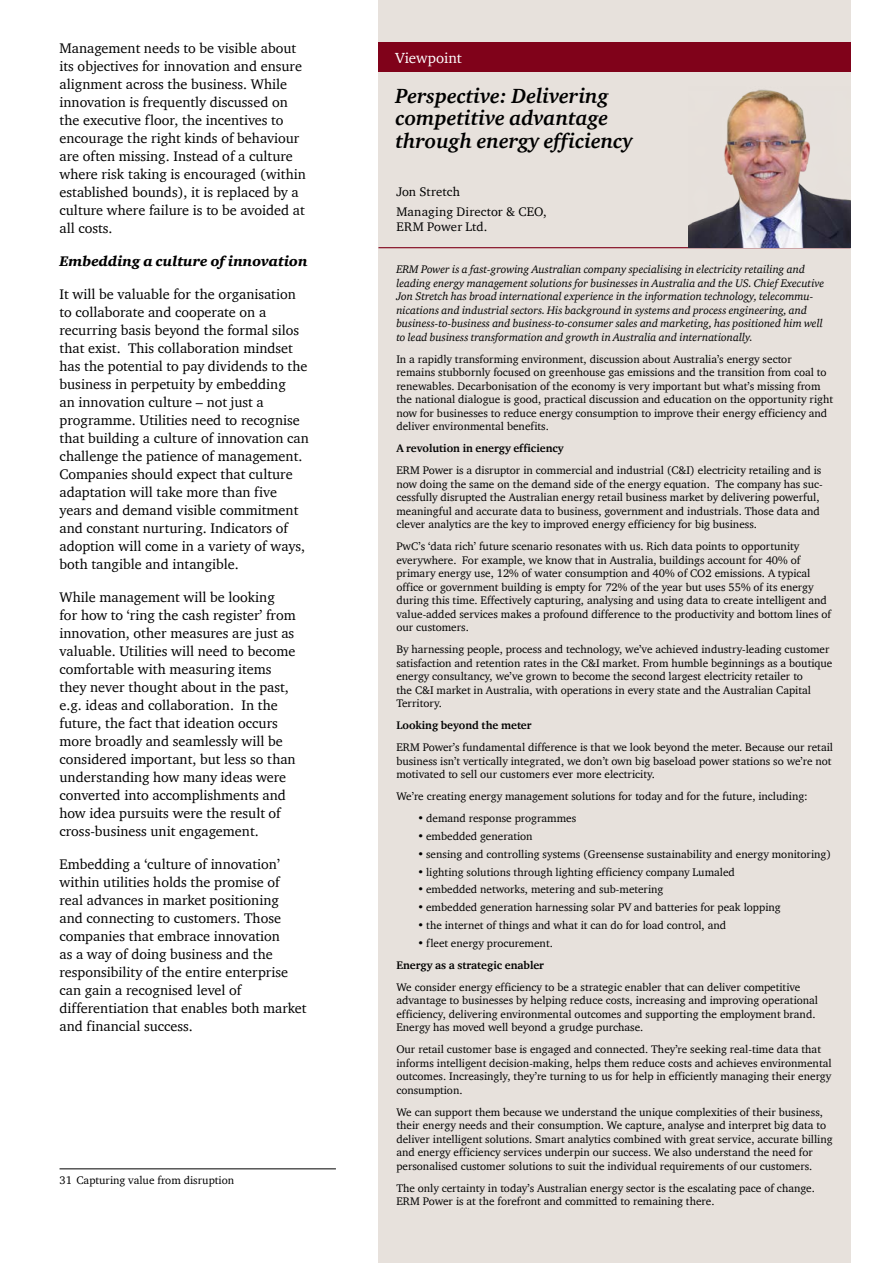
<style>
.page{position:relative;width:893px;height:1263px;background:#fff}
.page>*{position:absolute;margin:0;border:0;box-sizing:border-box;transform-origin:0 0}
.t1{font:italic 700 21px/22.5px "Charter ITC Com";color:#000}
.t2{font:15px "Charter ITC Com";color:#fff}
.t3{font:14.25px/18px "Charter ITC Com";color:#000}
.t4{font:italic 900 14.25px "Charter ITC Com";color:#000}
.t5{font:12.75px/19.5px "Charter ITC Com";letter-spacing:.01em;color:#000}
.t6{font:11.25px/13.5px "Charter ITC Com";color:#000}
.t7{font:italic 11.25px/13.5px "Charter ITC Com";color:#000}
.t8{font:700 11.25px "Charter ITC Com";color:#000}
</style>
<div class="page">
<div style="left:378px;top:0;width:472px;height:1263px;background:#e7e1dc"></div>
<div style="left:378px;top:43px;width:472px;height:29px;background:#80021a"></div>
<hr style="left:378px;top:247px;width:472px;height:1px;background:#80021a">
<img style="left:688px;top:89px;width:162px;height:158px">
<hr style="left:60px;top:1168px;width:276px;height:1px;background:#000">
<p class="t3" style="left:60px;top:39px;width:248px">Management needs to be visible about its objectives for innovation and ensure alignment across the business. While innovation is frequently discussed on the executive floor, the incentives to encourage the right kinds of behaviour are often missing. Instead of a culture where risk taking is encouraged (within established bounds), it is replaced by a culture where failure is to be avoided at all costs.</p>
<p class="t4" style="left:60px;top:252px;width:250px">Embedding a culture of innovation</p>
<p class="t3" style="left:60px;top:285px;width:251px">It will be valuable for the organisation to collaborate and cooperate on a recurring basis beyond the formal silos that exist. This collaboration mindset has the potential to pay dividends to the business in perpetuity by embedding<br>an innovation culture – not just a programme. Utilities need to recognise that building a culture of innovation can challenge the patience of management.<br>Companies should expect that culture adaptation will take more than five years and demand visible commitment and constant nurturing. Indicators of adoption will come in a variety of ways, both tangible and intangible.</p>
<p class="t3" style="left:60px;top:588px;width:238px">While management will be looking for how to ‘ring the cash register’ from innovation, other measures are just as valuable. Utilities will need to become comfortable with measuring items they never thought about in the past, e.g. ideas and collaboration. In the future, the fact that ideation occurs more broadly and seamlessly will be considered important, but less so than understanding how many ideas were converted into accomplishments and how idea pursuits were the result of cross-business unit engagement.</p>
<p class="t3" style="left:60px;top:855px;width:248px">Embedding a ‘culture of innovation’ within utilities holds the promise of real advances in market positioning<br>and connecting to customers. Those companies that embrace innovation<br>as a way of doing business and the responsibility of the entire enterprise can gain a recognised level of differentiation that enables both market and financial success.</p>
<p class="t6" style="left:60px;top:1173px;width:176px">31 Capturing value from disruption</p>
<h2 class="t2" style="left:395px;top:48px;width:68px">Viewpoint</h2>
<h1 class="t1" style="left:395px;top:84px;width:239px">Perspective: Delivering competitive advantage through energy efficiency</h1>
<p class="t5" style="left:396px;top:182px;width:152px">Jon Stretch<br>Managing Director &amp; CEO,</p>
<p class="t5" style="left:396px;top:217px;width:92px">ERM Power Ltd.</p>
<p class="t7" style="left:396px;top:262px;width:429px">ERM Power is a fast-growing Australian company specialising in electricity retailing and leading energy management solutions for businesses in Australia and the US. Chief Executive Jon Stretch has broad international experience in the information technology, telecommu&shy;nications and industrial sectors. His background in systems and process engineering, and business-to-business and business-to-consumer sales and marketing, has positioned him well to lead business transformation and growth in Australia and internationally.</p>
<p class="t6" style="left:396px;top:352px;width:438px">In a rapidly transforming environment, discussion about Australia’s energy sector remains stubbornly focused on greenhouse gas emissions and the transition from coal to renewables. Decarbonisation of the economy is very important but what’s missing from the national dialogue is good, practical discussion and education on the opportunity right now for businesses to reduce energy consumption to improve their energy efficiency and deliver environmental benefits.</p>
<p class="t8" style="left:396px;top:441px;width:169px">A revolution in energy efficiency</p>
<p class="t6" style="left:396px;top:463px;width:428px">ERM Power is a disruptor in commercial and industrial (C&amp;I) electricity retailing and is now doing the same on the demand side of the energy equation. The company has suc&shy;cessfully disrupted the Australian energy retail business market by delivering powerful, meaningful and accurate data to business, government and industrials. Those data and clever analytics are the key to improved energy efficiency for big business.</p>
<p class="t6" style="left:396px;top:539px;width:436px">PwC’s ‘data rich’ future scenario resonates with us. Rich data points to opportunity everywhere. For example, we know that in Australia, buildings account for 40% of primary energy use, 12% of water consumption and 40% of CO2 emissions. A typical office or government building is empty for 72% of the year but uses 55% of its energy during this time. Effectively capturing, analysing and using data to create intelligent and value-added services makes a profound difference to the productivity and bottom lines of our customers.</p>
<p class="t6" style="left:396px;top:642px;width:437px">By harnessing people, process and technology, we’ve achieved industry-leading customer satisfaction and retention rates in the C&amp;I market. From humble beginnings as a boutique energy consultancy, we’ve grown to become the second largest electricity retailer to<br>the C&amp;I market in Australia, with operations in every state and the Australian Capital Territory.</p>
<p class="t8" style="left:396px;top:718px;width:137px">Looking beyond the meter</p>
<p class="t6" style="left:396px;top:740px;width:438px">ERM Power’s fundamental difference is that we look beyond the meter. Because our retail business isn’t vertically integrated, we don’t own big baseload power stations so we’re not motivated to sell our customers ever more electricity.</p>
<p class="t6" style="left:396px;top:789px;width:413px">We’re creating energy management solutions for today and for the future, including:</p>
<p class="t6" style="left:418px;top:811px;width:160px">• demand response programmes</p>
<p class="t6" style="left:418px;top:829px;width:117px">• embedded generation</p>
<p class="t6" style="left:418px;top:847px;width:415px">• sensing and controlling systems (Greensense sustainability and energy monitoring)</p>
<p class="t6" style="left:418px;top:865px;width:319px">• lighting solutions through lighting efficiency company Lumaled</p>
<p class="t6" style="left:418px;top:882px;width:247px">• embedded networks, metering and sub-metering</p>
<p class="t6" style="left:418px;top:900px;width:365px">• embedded generation harnessing solar PV and batteries for peak lopping</p>
<p class="t6" style="left:418px;top:918px;width:310px">• the internet of things and what it can do for load control, and</p>
<p class="t6" style="left:418px;top:936px;width:137px">• fleet energy procurement.</p>
<p class="t8" style="left:396px;top:958px;width:149px">Energy as a strategic enabler</p>
<p class="t6" style="left:396px;top:980px;width:423px">We consider energy efficiency to be a strategic enabler that can deliver competitive advantage to businesses by helping reduce costs, increasing and improving operational efficiency, delivering environmental outcomes and supporting the employment brand.<br>Energy has moved well beyond a grudge purchase.</p>
<p class="t6" style="left:396px;top:1042px;width:437px">Our retail customer base is engaged and connected. They’re seeking real-time data that informs intelligent decision-making, helps them reduce costs and achieves environmental outcomes. Increasingly, they’re turning to us for help in efficiently managing their energy consumption.</p>
<p class="t6" style="left:396px;top:1105px;width:438px">We can support them because we understand the unique complexities of their business, their energy needs and their consumption. We capture, analyse and interpret big data to deliver intelligent solutions. Smart analytics combined with great service, accurate billing and energy efficiency services underpin our success. We also understand the need for personalised customer solutions to suit the individual requirements of our customers.</p>
<p class="t6" style="left:396px;top:1181px;width:420px">The only certainty in today’s Australian energy sector is the escalating pace of change.<br>ERM Power is at the forefront and committed to remaining there.</p>
</div>
